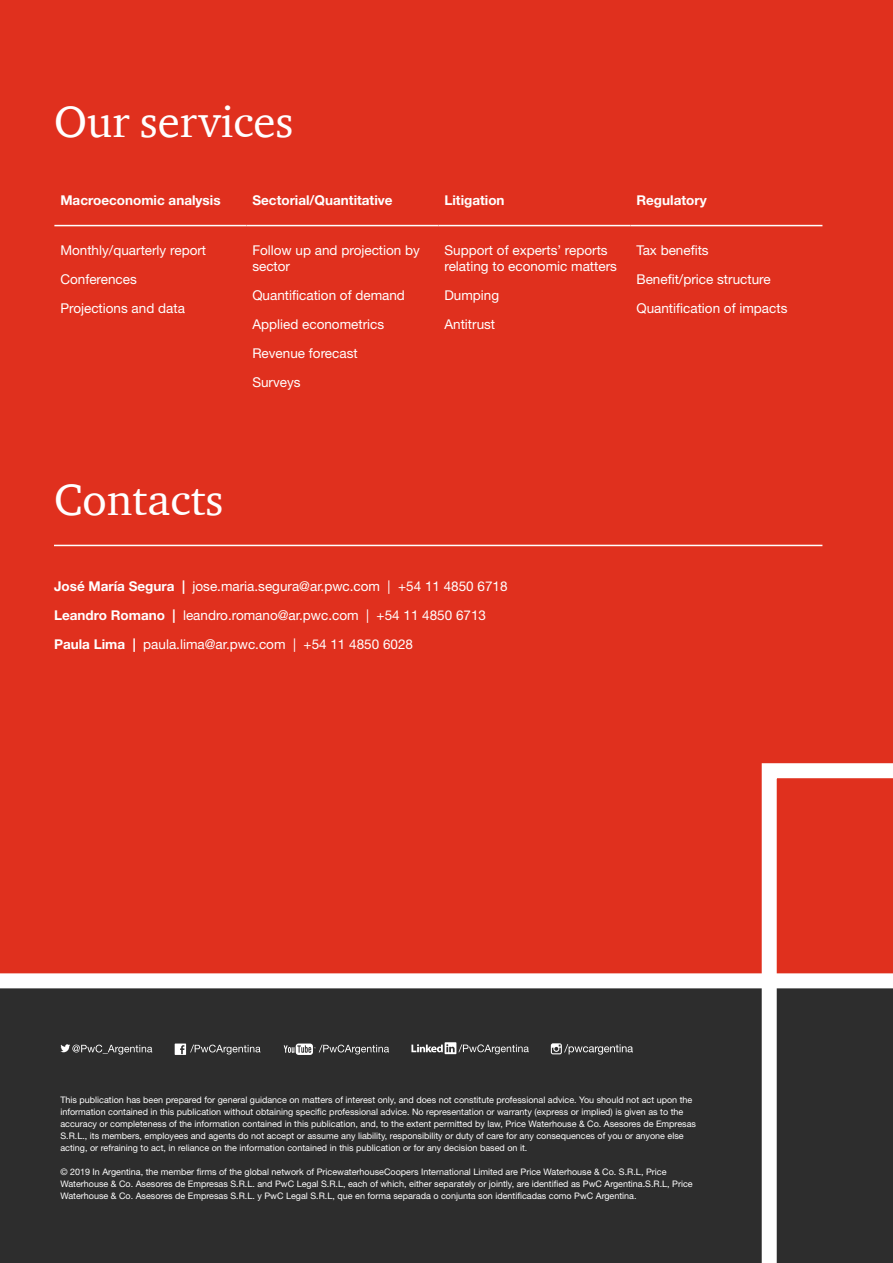
<style>
.page{position:relative;width:893px;height:1263px;background:#fff}
.page>*{position:absolute;margin:0;border:0;box-sizing:border-box;transform-origin:0 0}
.t1{font:45px "ITC Charter Com";color:#fff}
.t2{font:13.5px/29px "Helvetica Neue LT Std";color:#fff}
.t3{font:700 13.5px "Helvetica Neue LT Std";color:#fff}
.t4{font:9px/12px "Helvetica Neue LT Std";color:#fff}
.s1{font-weight:700}
</style>
<div class="page">
<div style="left:0;top:0;width:893px;height:981px;background:#e0301e"></div>
<div style="left:0;top:981px;width:893px;height:282px;background:#2d2d2d"></div>
<svg style="left:60px;top:1044px;width:92px;height:10px"></svg>
<svg style="left:284px;top:1043px;width:105px;height:12px"></svg>
<svg style="left:175px;top:1043px;width:86px;height:12px"></svg>
<svg style="left:411px;top:1042px;width:118px;height:12px"></svg>
<svg style="left:551px;top:1043px;width:82px;height:11px"></svg>
<div style="left:0;top:973px;width:893px;height:15px;background:#fff"></div>
<svg style="left:754px;top:763px;width:139px;height:500px"></svg>
<hr style="left:54px;top:225px;width:192px;height:1px;background:#fff">
<hr style="left:246px;top:225px;width:192px;height:1px;background:#fff">
<hr style="left:438px;top:225px;width:192px;height:1px;background:#fff">
<hr style="left:630px;top:225px;width:192px;height:1px;background:#fff">
<hr style="left:54px;top:545px;width:768px;height:1px;background:#fff">
<h1 class="t1" style="left:54px;top:94px;width:241px">Our services</h1>
<h2 class="t3" style="left:60px;top:192px;width:162px">Macroeconomic analysis</h2>
<h2 class="t3" style="left:252px;top:192px;width:142px">Sectorial/Quantitative</h2>
<h2 class="t3" style="left:444px;top:192px;width:62px">Litigation</h2>
<h2 class="t3" style="left:636px;top:192px;width:72px">Regulatory</h2>
<h2 class="t2" style="left:60px;top:235px;width:147px">Monthly/quarterly report<br>Conferences<br>Projections and data</h2>
<h2 class="t2" style="left:252px;top:242px;width:169px;line-height:16.2px">Follow up and projection by sector</h2>
<h2 class="t2" style="left:444px;top:242px;width:174px;line-height:16.2px">Support of experts’ reports relating to economic matters</h2>
<h2 class="t2" style="left:444px;top:280px;width:56px">Dumping<br>Antitrust</h2>
<h2 class="t2" style="left:636px;top:235px;width:153px">Tax benefits<br>Benefit/price structure<br>Quantification of impacts</h2>
<h2 class="t2" style="left:252px;top:280px;width:154px">Quantification of demand<br>Applied econometrics<br>Revenue forecast<br>Surveys</h2>
<h1 class="t1" style="left:54px;top:472px;width:171px">Contacts</h1>
<h2 class="t2" style="left:54px;top:572px;width:455px"><span class="s1">José María Segura |</span> jose.maria.segura@ar.pwc.com | +54 11 4850 6718<br><span class="s1">Leandro Romano |</span> leandro.romano@ar.pwc.com | +54 11 4850 6713<br><span class="s1">Paula Lima |</span> paula.lima@ar.pwc.com | +54 11 4850 6028</h2>
<p class="t4" style="left:60px;top:1093px;width:637px">This publication has been prepared for general guidance on matters of interest only, and does not constitute professional advice. You should not act upon the information contained in this publication without obtaining specific professional advice. No representation or warranty (express or implied) is given as to the accuracy or completeness of the information contained in this publication, and, to the extent permitted by law, Price Waterhouse &amp; Co. Asesores de Empresas S.R.L., its members, employees and agents do not accept or assume any liability, responsibility or duty of care for any consequences of you or anyone else acting, or refraining to act, in reliance on the information contained in this publication or for any decision based on it.</p>
<p class="t4" style="left:60px;top:1165px;width:634px">© 2019 In Argentina, the member firms of the global network of PricewaterhouseCoopers International Limited are Price Waterhouse &amp; Co. S.R.L, Price<br>Waterhouse &amp; Co. Asesores de Empresas S.R.L. and PwC Legal S.R.L, each of which, either separately or jointly, are identified as PwC Argentina.S.R.L, Price<br>Waterhouse &amp; Co. Asesores de Empresas S.R.L. y PwC Legal S.R.L, que en forma separada o conjunta son identificadas como PwC Argentina.</p>
</div>
